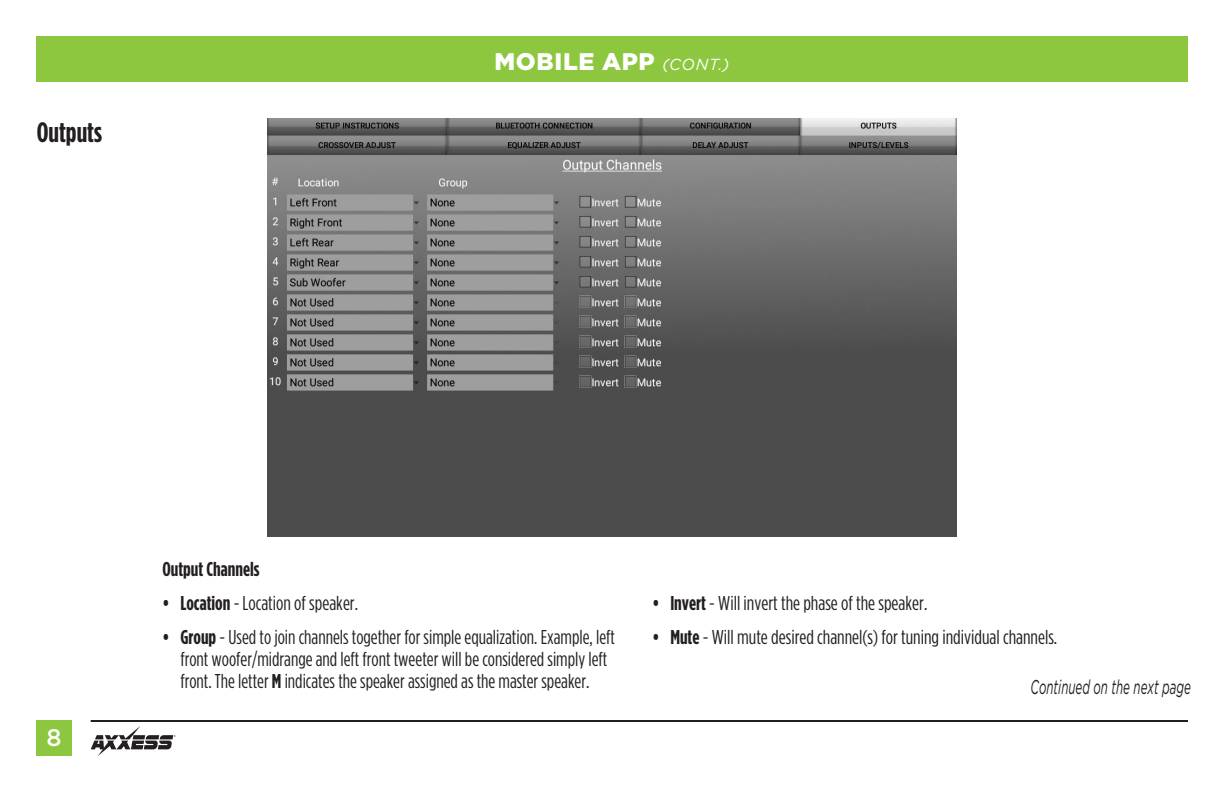
<style>
.page{position:relative;width:1224px;height:792px;background:#fff}
.page>*{position:absolute;margin:0;border:0;box-sizing:border-box;transform-origin:0 0}
.t1{font:700 28px "Gotham Condensed";color:#231f20}
.t2{font:900 24px "Gotham";letter-spacing:.03em;color:#fff}
.t3{font:500 24px "Gotham";color:#fff}
.t4{font:20px/22px "Gotham Condensed";color:#231f20;text-align:center}
.t5{font:italic 20px "Gotham";color:#231f20;scale:.58 1}
.t6{font:700 20px "Gotham Condensed";color:#231f20}
.s1{font-weight:400;font-style:italic;font-size:16px}
.s2{font-weight:700}
</style>
<div class="page">
<div style="left:36px;top:36px;width:1152px;height:45px;background:#8dc73f"></div>
<div style="left:36px;top:720px;width:36px;height:36px;background:#8dc73f"></div>
<hr style="left:91px;top:720px;width:1097px;height:2px;background:#231f20">
<svg style="left:91px;top:726px;width:85px;height:30px"></svg>
<img style="left:267px;top:118px;width:690px;height:419px">
<h1 class="t1" style="left:37px;top:116px;width:67px">Outputs</h1>
<p class="t2" style="left:494px;top:47px;width:237px">MOBILE APP <span class="s1">(CONT.)</span></p>
<p class="t3" style="left:46px;top:724px;width:17px">8</p>
<p class="t6" style="left:162px;top:558px;width:99px">Output Channels</p>
<p class="t4" style="left:162px;top:592px;width:197px"><span class="s2">• Location</span> - Location of speaker.</p>
<p class="t4" style="left:162px;top:626px;width:454px"><span class="s2">• Group</span> - Used to join channels together for simple equalization. Example, left front woofer/midrange and left front tweeter will be considered simply left front. The letter <span class="s2">M</span> indicates the speaker assigned as the master speaker.</p>
<p class="t4" style="left:652px;top:592px;width:277px"><span class="s2">• Invert</span> - Will invert the phase of the speaker.</p>
<p class="t4" style="left:652px;top:626px;width:406px"><span class="s2">• Mute</span> - Will mute desired channel(s) for tuning individual channels.</p>
<p class="t5" style="left:1031px;top:676px;width:278px">Continued on the next page</p>
</div>
